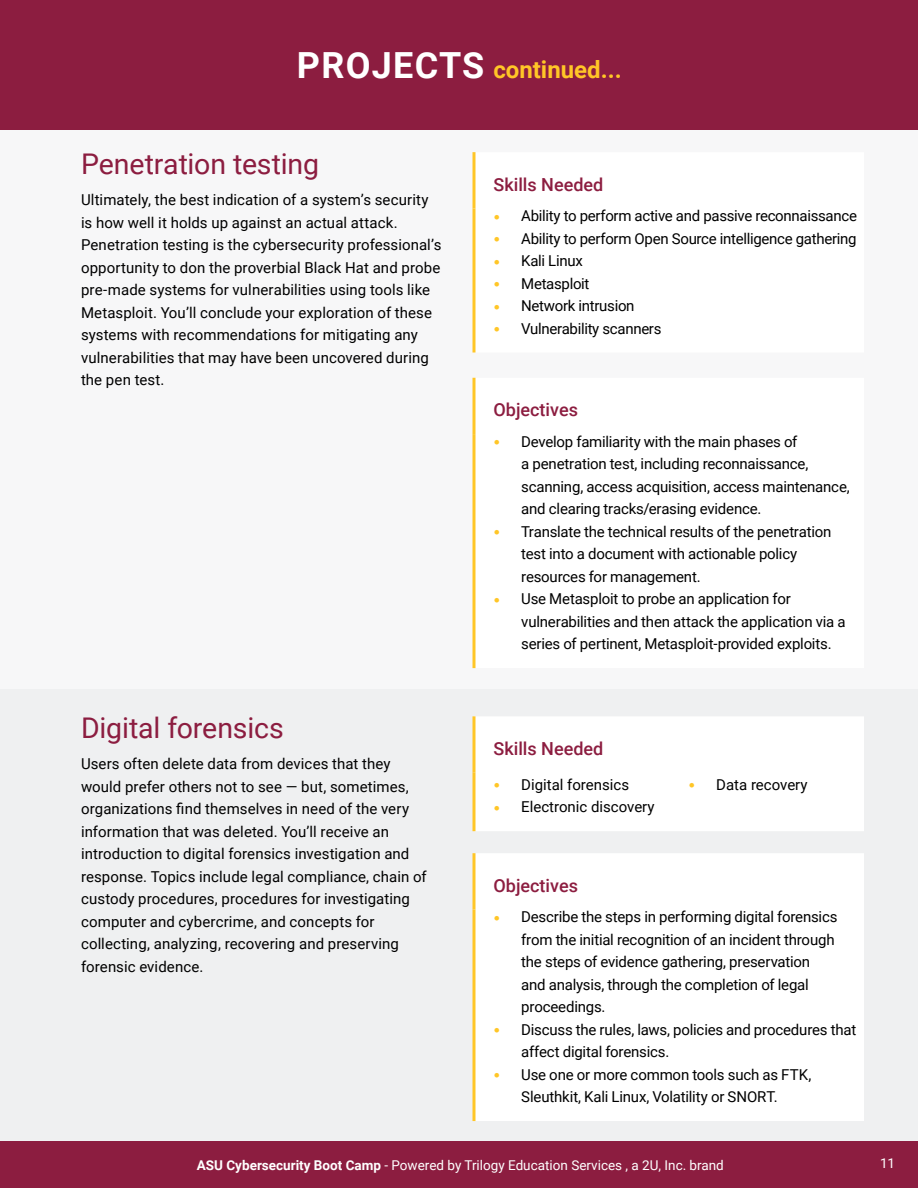
<style>
.page{position:relative;width:918px;height:1188px;background:#fff}
.page>*{position:absolute;margin:0;border:0;box-sizing:border-box;transform-origin:0 0}
.t1{font:28.5px "Roboto";letter-spacing:-.005em;color:#8c1d40}
.t2{font:700 24px "Roboto";color:#ffc627}
.t3{font:500 18px "Roboto";color:#8c1d40}
.t4{font:15px/22.5px "Roboto";letter-spacing:-.005em;color:#000}
.t5{font:13.5px "Roboto";color:#fff}
.s1{font-size:36px;color:#fff}
.s2{font-family:"Freight Micro Pro";font-size:12px;color:#ffc627}
.s3{font-weight:700}
</style>
<div class="page">
<div style="left:0;top:1140px;width:918px;height:48px;background:#8c1d40"></div>
<div style="left:0;top:0;width:918px;height:130px;background:#8c1d40"></div>
<div style="left:0;top:131px;width:918px;height:578px;background:#f7f7f8"></div>
<div style="left:0;top:689px;width:918px;height:452px;background:#eff0f1"></div>
<svg style="left:472px;top:152px;width:4px;height:57px"></svg>
<svg style="left:472px;top:209px;width:4px;height:144px"></svg>
<svg style="left:472px;top:378px;width:4px;height:56px"></svg>
<svg style="left:472px;top:434px;width:4px;height:234px"></svg>
<div style="left:476px;top:717px;width:388px;height:114px;background:#fff"></div>
<svg style="left:472px;top:716px;width:4px;height:57px"></svg>
<svg style="left:472px;top:773px;width:4px;height:58px"></svg>
<div style="left:476px;top:853px;width:388px;height:268px;background:#fff"></div>
<svg style="left:472px;top:853px;width:4px;height:57px"></svg>
<svg style="left:472px;top:910px;width:4px;height:211px"></svg>
<h2 class="t2" style="left:297px;top:53px;width:326px"><span class="s1">PROJECTS</span> continued...</h2>
<h1 class="t1" style="left:81px;top:143px;width:240px">Penetration testing</h1>
<p class="t4" style="left:81px;top:188px;width:362px">Ultimately, the best indication of a system’s security is how well it holds up against an actual attack.<br>Penetration testing is the cybersecurity professional’s opportunity to don the proverbial Black Hat and probe pre-made systems for vulnerabilities using tools like Metasploit. You’ll conclude your exploration of these systems with recommendations for mitigating any vulnerabilities that may have been uncovered during the pen test.</p>
<h1 class="t1" style="left:81px;top:708px;width:204px">Digital forensics</h1>
<p class="t4" style="left:81px;top:752px;width:347px">Users often delete data from devices that they would prefer others not to see — but, sometimes, organizations find themselves in need of the very information that was deleted. You’ll receive an introduction to digital forensics investigation and response. Topics include legal compliance, chain of custody procedures, procedures for investigating computer and cybercrime, and concepts for collecting, analyzing, recovering and preserving forensic evidence.</p>
<p class="t3" style="left:494px;top:172px;width:111px">Skills Needed</p>
<p class="t4" style="left:494px;top:204px;width:364px"><span class="s2">•</span> Ability to perform active and passive reconnaissance</p>
<p class="t4" style="left:494px;top:227px;width:364px"><span class="s2">•</span> Ability to perform Open Source intelligence gathering</p>
<p class="t4" style="left:494px;top:249px;width:90px"><span class="s2">•</span> Kali Linux</p>
<p class="t4" style="left:494px;top:272px;width:97px"><span class="s2">•</span> Metasploit</p>
<p class="t4" style="left:494px;top:294px;width:142px"><span class="s2">•</span> Network intrusion</p>
<p class="t4" style="left:494px;top:317px;width:169px"><span class="s2">•</span> Vulnerability scanners</p>
<p class="t3" style="left:494px;top:397px;width:86px">Objectives</p>
<p class="t4" style="left:521px;top:430px;width:330px;text-indent:-27px"><span class="s2">•</span> Develop familiarity with the main phases of<br>a penetration test, including reconnaissance, scanning, access acquisition, access maintenance, and clearing tracks/erasing evidence.</p>
<p class="t4" style="left:521px;top:520px;width:312px;text-indent:-27px"><span class="s2">•</span> Translate the technical results of the penetration test into a document with actionable policy resources for management.</p>
<p class="t4" style="left:521px;top:587px;width:326px;text-indent:-27px"><span class="s2">•</span> Use Metasploit to probe an application for vulnerabilities and then attack the application via a series of pertinent, Metasploit-provided exploits.</p>
<p class="t3" style="left:494px;top:736px;width:111px">Skills Needed</p>
<p class="t4" style="left:494px;top:773px;width:136px"><span class="s2">•</span> Digital forensics</p>
<p class="t4" style="left:494px;top:795px;width:162px"><span class="s2">•</span> Electronic discovery</p>
<p class="t4" style="left:689px;top:773px;width:120px"><span class="s2">•</span> Data recovery</p>
<p class="t3" style="left:494px;top:873px;width:86px">Objectives</p>
<p class="t4" style="left:521px;top:905px;width:318px;text-indent:-27px"><span class="s2">•</span> Describe the steps in performing digital forensics from the initial recognition of an incident through the steps of evidence gathering, preservation and analysis, through the completion of legal proceedings.</p>
<p class="t4" style="left:521px;top:1018px;width:337px;text-indent:-27px"><span class="s2">•</span> Discuss the rules, laws, policies and procedures that affect digital forensics.</p>
<p class="t4" style="left:494px;top:1063px;width:319px;text-align:center"><span class="s2">•</span> Use one or more common tools such as FTK,<br>Sleuthkit, Kali Linux, Volatility or SNORT.</p>
<p class="t5" style="left:197px;top:1155px;width:529px"><span class="s3">ASU Cybersecurity Boot Camp</span> - Powered by Trilogy Education Services , a 2U, Inc. brand</p>
<p class="t5" style="left:880px;top:1154px;width:17px">11</p>
</div>
